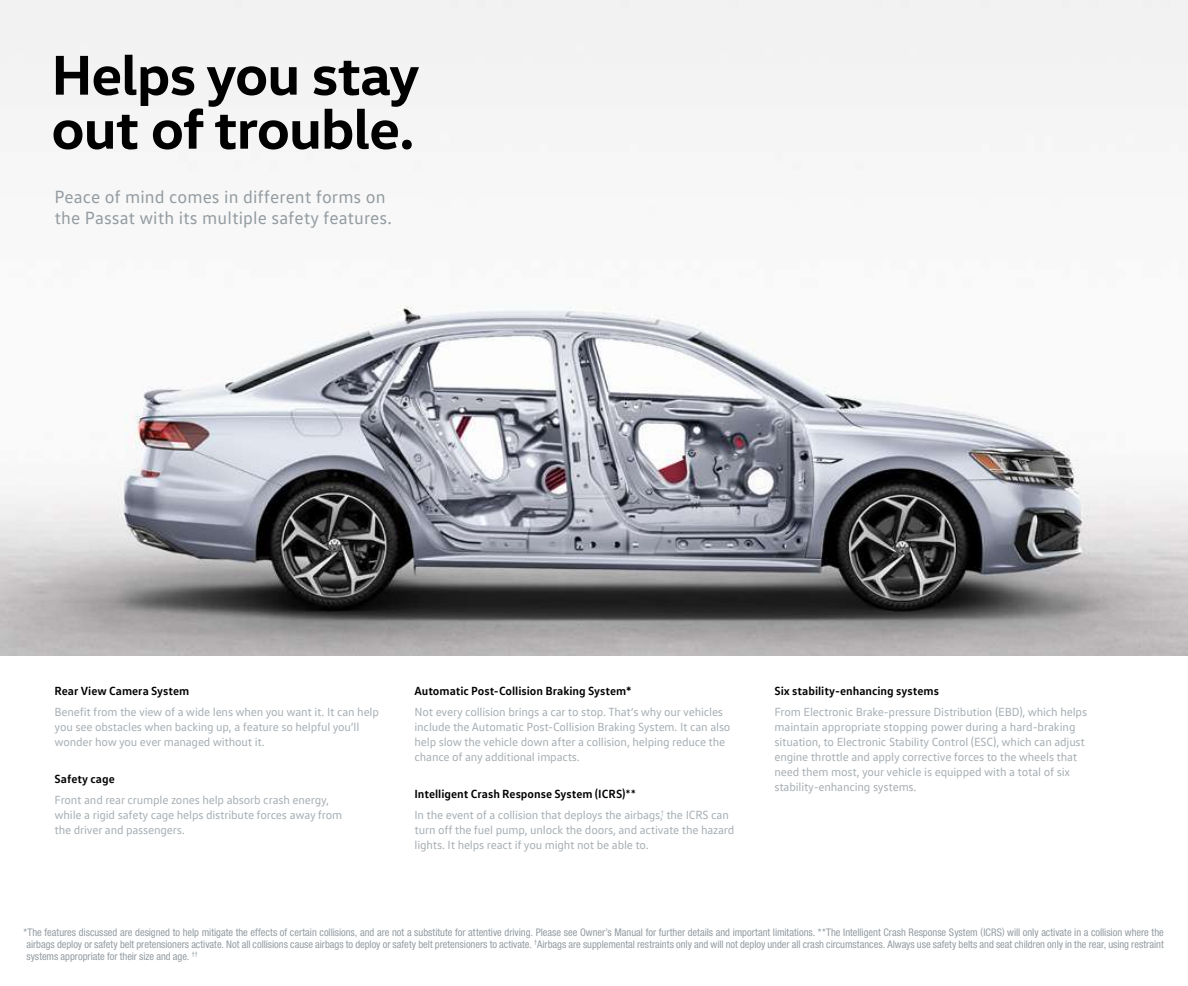
<style>
.page{position:relative;width:1188px;height:986px;background:#fff}
.page>*{position:absolute;margin:0;border:0;box-sizing:border-box;transform-origin:0 0}
.t1{font:700 57px/54px "VW Head";letter-spacing:-.015em;color:#000}
.t2{font:18px/21px "VW Text";letter-spacing:.005em;color:#949ca1}
.t3{font:12px/15px "VW Text";letter-spacing:-.015em;color:#a7aeb3}
.t4{font:700 12px "VW Text";color:#000}
.t5{font:condensed 10.5px/12px "Helvetica Neue LT Std";color:#949ca1;text-align:justify}
.s1{font-weight:700;color:#000}
.s2{color:#000}
</style>
<div class="page">
<img style="left:0;top:0;width:1188px;height:656px">
<h1 class="t1" style="left:51px;top:46px;width:370px">Helps you stay out of trouble.</h1>
<h2 class="t2" style="left:55px;top:186px;width:339px">Peace of mind comes in different forms on the Passat with its multiple safety features.</h2>
<p class="t4" style="left:55px;top:683px;width:136px">Rear View Camera System</p>
<p class="t3" style="left:55px;top:704px;width:326px">Benefit from the view of a wide lens when you want it. It can help you see obstacles when backing up, a feature so helpful you’ll wonder how you ever managed without it.</p>
<p class="t4" style="left:55px;top:771px;width:62px">Safety cage</p>
<p class="t3" style="left:55px;top:791px;width:289px">Front and rear crumple zones help absorb crash energy, while a rigid safety cage helps distribute forces away from the driver and passengers.</p>
<p class="t4" style="left:415px;top:683px;width:218px">Automatic Post-Collision Braking System*</p>
<p class="t3" style="left:415px;top:704px;width:318px">Not every collision brings a car to stop. That’s why our vehicles include the Automatic Post-Collision Braking System. It can also help slow the vehicle down after a collision, helping reduce the chance of any additional impacts.</p>
<p class="t3" style="left:415px;top:783px;width:316px;line-height:20.5px"><span class="s1">Intelligent Crash Response System (ICRS)</span><span class="s2">**<br></span>In the event of a collision that deploys the airbags,<sup>†</sup> the ICRS can</p>
<p class="t3" style="left:415px;top:821px;width:321px">turn off the fuel pump, unlock the doors, and activate the hazard lights. It helps react if you might not be able to.</p>
<p class="t4" style="left:774px;top:683px;width:166px">Six stability-enhancing systems</p>
<p class="t3" style="left:774px;top:704px;width:314px">From Electronic Brake-pressure Distribution (EBD), which helps maintain appropriate stopping power during a hard-braking situation, to Electronic Stability Control (ESC), which can adjust engine throttle and apply corrective forces to the wheels that need them most, your vehicle is equipped with a total of six stability-enhancing systems.</p>
<p class="t5" style="left:23px;top:925px;width:1142px">*The features discussed are designed to help mitigate the effects of certain collisions, and are not a substitute for attentive driving. Please see Owner’s Manual for further details and important limitations. **The Intelligent Crash Response System (ICRS) will only activate in a collision where the airbags deploy or safety belt pretensioners activate. Not all collisions cause airbags to deploy or safety belt pretensioners to activate. <sup>†</sup>Airbags are supplemental restraints only and will not deploy under all crash circumstances. Always use safety belts and seat children only in the rear, using restraint systems appropriate for their size and age. <sup>††</sup></p>
</div>
